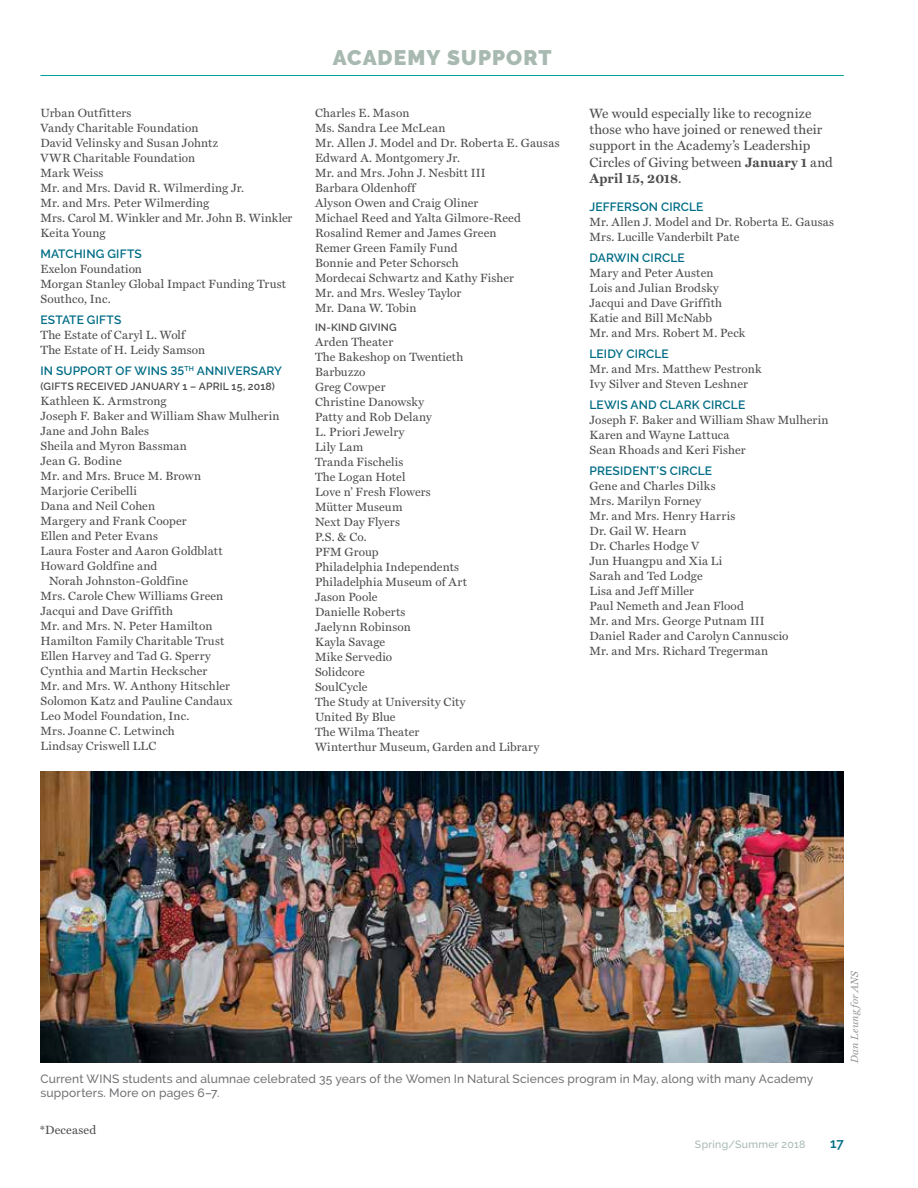
<style>
.page{position:relative;width:918px;height:1188px;background:#fff}
.page>*{position:absolute;margin:0;border:0;box-sizing:border-box;transform-origin:0 0}
.t1{font:900 21px "Raleway";letter-spacing:.045em;color:#a7b9b0}
.t2{font:13.5px/16.2px "Miller Text Roman";letter-spacing:.01em;color:#4d4d4f}
.t3{font:700 13.5px "Miller Text";letter-spacing:.01em;color:#4d4d4f}
.t4{font:600 13.5px "Raleway";color:#006d85}
.t5{font:12px/15px "Miller Text Roman";letter-spacing:.015em;color:#4d4d4f}
.t6{font:500 12px/14.4px "Raleway";letter-spacing:.015em;color:#717275}
.t7{font:600 12px "Raleway";letter-spacing:.01em;color:#006d85}
.t8{font:600 10.5px "Raleway";letter-spacing:.015em;color:#4d4d4f}
.t9{font:500 10.5px "Raleway";letter-spacing:.03em;color:#a7b9b0}
.t10{font:italic 10.5px "Miller Text";letter-spacing:.02em;color:#919396}
.s1{font-family:"Miller Text";font-weight:700}
.s2{font-family:"Miller Text Roman";font-weight:400}
</style>
<div class="page">
<hr style="left:40px;top:75px;width:804px;height:1px;background:#00a19c">
<img style="left:40px;top:771px;width:804px;height:292px">
<p class="t5" style="left:40px;top:105px;width:253px">Urban Outfitters<br>Vandy Charitable Foundation<br>David Velinsky and Susan Johntz<br>VWR Charitable Foundation<br>Mark Weiss<br>Mr. and Mrs. David R. Wilmerding Jr.<br>Mr. and Mrs. Peter Wilmerding<br>Mrs. Carol M. Winkler and Mr. John B. Winkler<br>Keita Young</p>
<p class="t7" style="left:40px;top:247px;width:103px">MATCHING GIFTS</p>
<p class="t5" style="left:40px;top:261px;width:247px">Exelon Foundation<br>Morgan Stanley Global Impact Funding Trust<br>Southco, Inc.</p>
<p class="t7" style="left:40px;top:313px;width:82px">ESTATE GIFTS</p>
<p class="t5" style="left:40px;top:328px;width:166px">The Estate of Caryl L. Wolf<br>The Estate of H. Leidy Samson</p>
<p class="t7" style="left:40px;top:364px;width:243px">IN SUPPORT OF WINS 35<sup>TH</sup> ANNIVERSARY</p>
<p class="t8" style="left:40px;top:380px;width:236px">(GIFTS RECEIVED JANUARY 1 – APRIL 15, 2018)</p>
<p class="t5" style="left:40px;top:393px;width:128px">Kathleen K. Armstrong</p>
<p class="t5" style="left:40px;top:408px;width:241px">Joseph F. Baker and William Shaw Mulherin</p>
<p class="t5" style="left:40px;top:423px;width:110px">Jane and John Bales</p>
<p class="t5" style="left:40px;top:438px;width:148px">Sheila and Myron Bassman</p>
<p class="t5" style="left:40px;top:453px;width:83px">Jean G. Bodine</p>
<p class="t5" style="left:40px;top:468px;width:162px">Mr. and Mrs. Bruce M. Brown</p>
<p class="t5" style="left:40px;top:483px;width:98px">Marjorie Ceribelli</p>
<p class="t5" style="left:40px;top:498px;width:116px">Dana and Neil Cohen</p>
<p class="t5" style="left:40px;top:513px;width:148px">Margery and Frank Cooper</p>
<p class="t5" style="left:40px;top:528px;width:119px">Ellen and Peter Evans</p>
<p class="t5" style="left:40px;top:543px;width:184px">Laura Foster and Aaron Goldblatt</p>
<p class="t5" style="left:40px;top:558px;width:118px">Howard Goldfine and</p>
<p class="t5" style="left:49px;top:573px;width:140px">Norah Johnston-Goldfine</p>
<p class="t5" style="left:40px;top:588px;width:184px">Mrs. Carole Chew Williams Green</p>
<p class="t5" style="left:40px;top:603px;width:134px">Jacqui and Dave Griffith</p>
<p class="t5" style="left:40px;top:618px;width:173px">Mr. and Mrs. N. Peter Hamilton</p>
<p class="t5" style="left:40px;top:633px;width:185px">Hamilton Family Charitable Trust</p>
<p class="t5" style="left:40px;top:648px;width:172px">Ellen Harvey and Tad G. Sperry</p>
<p class="t5" style="left:40px;top:663px;width:168px">Cynthia and Martin Heckscher</p>
<p class="t5" style="left:40px;top:678px;width:191px">Mr. and Mrs. W. Anthony Hitschler</p>
<p class="t5" style="left:40px;top:693px;width:194px">Solomon Katz and Pauline Candaux</p>
<p class="t5" style="left:40px;top:708px;width:150px">Leo Model Foundation, Inc.</p>
<p class="t5" style="left:40px;top:723px;width:136px">Mrs. Joanne C. Letwinch</p>
<p class="t5" style="left:40px;top:738px;width:117px">Lindsay Criswell LLC</p>
<h1 class="t1" style="left:333px;top:46px;width:220px">ACADEMY SUPPORT</h1>
<p class="t5" style="left:315px;top:105px;width:246px">Charles E. Mason<br>Ms. Sandra Lee McLean<br>Mr. Allen J. Model and Dr. Roberta E. Gausas<br>Edward A. Montgomery Jr.<br>Mr. and Mrs. John J. Nesbitt III<br>Barbara Oldenhoff<br>Alyson Owen and Craig Oliner<br>Michael Reed and Yalta Gilmore-Reed<br>Rosalind Remer and James Green<br>Remer Green Family Fund<br>Bonnie and Peter Schorsch<br>Mordecai Schwartz and Kathy Fisher<br>Mr. and Mrs. Wesley Taylor<br>Mr. Dana W. Tobin</p>
<p class="t8" style="left:315px;top:322px;width:83px">IN-KIND GIVING</p>
<p class="t5" style="left:315px;top:335px;width:226px">Arden Theater<br>The Bakeshop on Twentieth<br>Barbuzzo<br>Greg Cowper<br>Christine Danowsky<br>Patty and Rob Delany<br>L. Priori Jewelry<br>Lily Lam<br>Tranda Fischelis<br>The Logan Hotel<br>Love n’ Fresh Flowers<br>Mütter Museum<br>Next Day Flyers<br>P.S. &amp; Co.<br>PFM Group<br>Philadelphia Independents<br>Philadelphia Museum of Art<br>Jason Poole<br>Danielle Roberts<br>Jaelynn Robinson<br>Kayla Savage<br>Mike Servedio<br>Solidcore<br>SoulCycle<br>The Study at University City<br>United By Blue<br>The Wilma Theater<br>Winterthur Museum, Garden and Library</p>
<p class="t2" style="left:590px;top:105px;width:245px">We would especially like to recognize those who have joined or renewed their support in the Academy’s Leadership Circles of Giving between <span class="s1">January 1</span> and</p>
<p class="t3" style="left:590px;top:170px;width:94px">April 15, 2018<span class="s2">.</span></p>
<p class="t7" style="left:590px;top:200px;width:115px">JEFFERSON CIRCLE</p>
<p class="t5" style="left:590px;top:214px;width:246px">Mr. Allen J. Model and Dr. Roberta E. Gausas<br>Mrs. Lucille Vanderbilt Pate</p>
<p class="t7" style="left:590px;top:251px;width:97px">DARWIN CIRCLE</p>
<p class="t5" style="left:590px;top:265px;width:157px">Mary and Peter Austen<br>Lois and Julian Brodsky<br>Jacqui and Dave Griffith<br>Katie and Bill McNabb<br>Mr. and Mrs. Robert M. Peck</p>
<p class="t7" style="left:590px;top:347px;width:81px">LEIDY CIRCLE</p>
<p class="t5" style="left:590px;top:361px;width:174px">Mr. and Mrs. Matthew Pestronk<br>Ivy Silver and Steven Leshner</p>
<p class="t7" style="left:590px;top:398px;width:157px">LEWIS AND CLARK CIRCLE</p>
<p class="t5" style="left:590px;top:413px;width:241px">Joseph F. Baker and William Shaw Mulherin<br>Karen and Wayne Lattuca<br>Sean Rhoads and Keri Fisher</p>
<p class="t7" style="left:590px;top:464px;width:124px">PRESIDENT’S CIRCLE</p>
<p class="t5" style="left:590px;top:479px;width:201px">Gene and Charles Dilks<br>Mrs. Marilyn Forney<br>Mr. and Mrs. Henry Harris<br>Dr. Gail W. Hearn<br>Dr. Charles Hodge V<br>Jun Huangpu and Xia Li<br>Sarah and Ted Lodge<br>Lisa and Jeff Miller<br>Paul Nemeth and Jean Flood<br>Mr. and Mrs. George Putnam III<br>Daniel Rader and Carolyn Cannuscio<br>Mr. and Mrs. Richard Tregerman</p>
<p class="t6" style="left:40px;top:1071px;width:774px">Current WINS students and alumnae celebrated 35 years of the Women In Natural Sciences program in May, along with many Academy supporters. More on pages 6–7.</p>
<p class="t5" style="left:40px;top:1122px;width:58px">*Deceased</p>
<p class="t10" style="left:848px;top:1063px;width:94px;rotate:-90deg">Dan Leung for ANS</p>
<p class="t9" style="left:695px;top:1138px;width:112px">Spring/Summer 2018</p>
<p class="t4" style="left:830px;top:1135px;width:15px">17</p>
</div>
